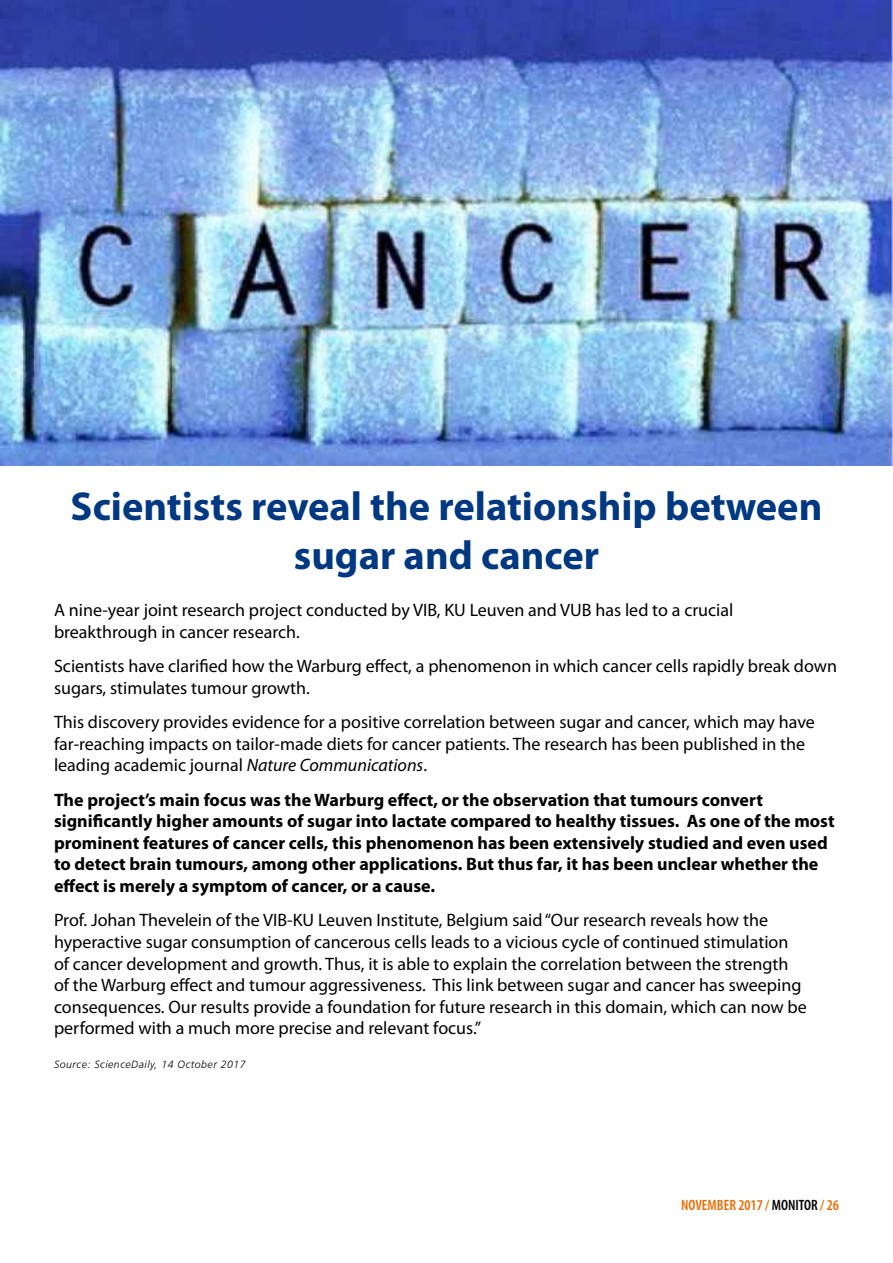
<style>
.page{position:relative;width:893px;height:1263px;background:#fff}
.page>*{position:absolute;margin:0;border:0;box-sizing:border-box;transform-origin:0 0}
.t1{font:700 40.5px/48.6px "Myriad Pro";color:#003882;text-align:center}
.t2{font:18px/21.6px "Myriad Pro";color:#000}
.t3{font:700 18px/21.6px "Myriad Pro";color:#000}
.t4{font:600 condensed 15px "Myriad Pro";color:#e96c00}
.t5{font:italic 300 10.5px "Frutiger";letter-spacing:.05em;color:#000}
.s1{font-style:italic}
.s2{color:#000}
</style>
<div class="page">
<img style="left:0;top:0;width:893px;height:466px">
<h1 class="t1" style="left:71px;top:481px;width:753px">Scientists reveal the relationship between sugar and cancer</h1>
<p class="t2" style="left:54px;top:599px;width:681px">A nine-year joint research project conducted by VIB, KU Leuven and VUB has led to a crucial breakthrough in cancer research.</p>
<p class="t2" style="left:54px;top:655px;width:784px">Scientists have clarified how the Warburg effect, a phenomenon in which cancer cells rapidly break down sugars, stimulates tumour growth.</p>
<p class="t2" style="left:54px;top:711px;width:762px">This discovery provides evidence for a positive correlation between sugar and cancer, which may have far-reaching impacts on tailor-made diets for cancer patients. The research has been published in the leading academic journal <span class="s1">Nature Communications</span>.</p>
<p class="t3" style="left:54px;top:788px;width:782px">The project’s main focus was the Warburg effect, or the observation that tumours convert significantly higher amounts of sugar into lactate compared to healthy tissues. As one of the most prominent features of cancer cells, this phenomenon has been extensively studied and even used to detect brain tumours, among other applications. But thus far, it has been unclear whether the effect is merely a symptom of cancer, or a cause.</p>
<p class="t2" style="left:54px;top:909px;width:754px">Prof. Johan Thevelein of the VIB-KU Leuven Institute, Belgium said “Our research reveals how the hyperactive sugar consumption of cancerous cells leads to a vicious cycle of continued stimulation of cancer development and growth. Thus, it is able to explain the correlation between the strength of the Warburg effect and tumour aggressiveness. This link between sugar and cancer has sweeping consequences. Our results provide a foundation for future research in this domain, which can now be performed with a much more precise and relevant focus.”</p>
<p class="t5" style="left:54px;top:1058px;width:193px">Source: ScienceDaily, 14 October 2017</p>
<p class="t4" style="left:681px;top:1197px;width:159px">NOVEMBER 2017 / <span class="s2">MONITOR</span> / 26</p>
</div>
